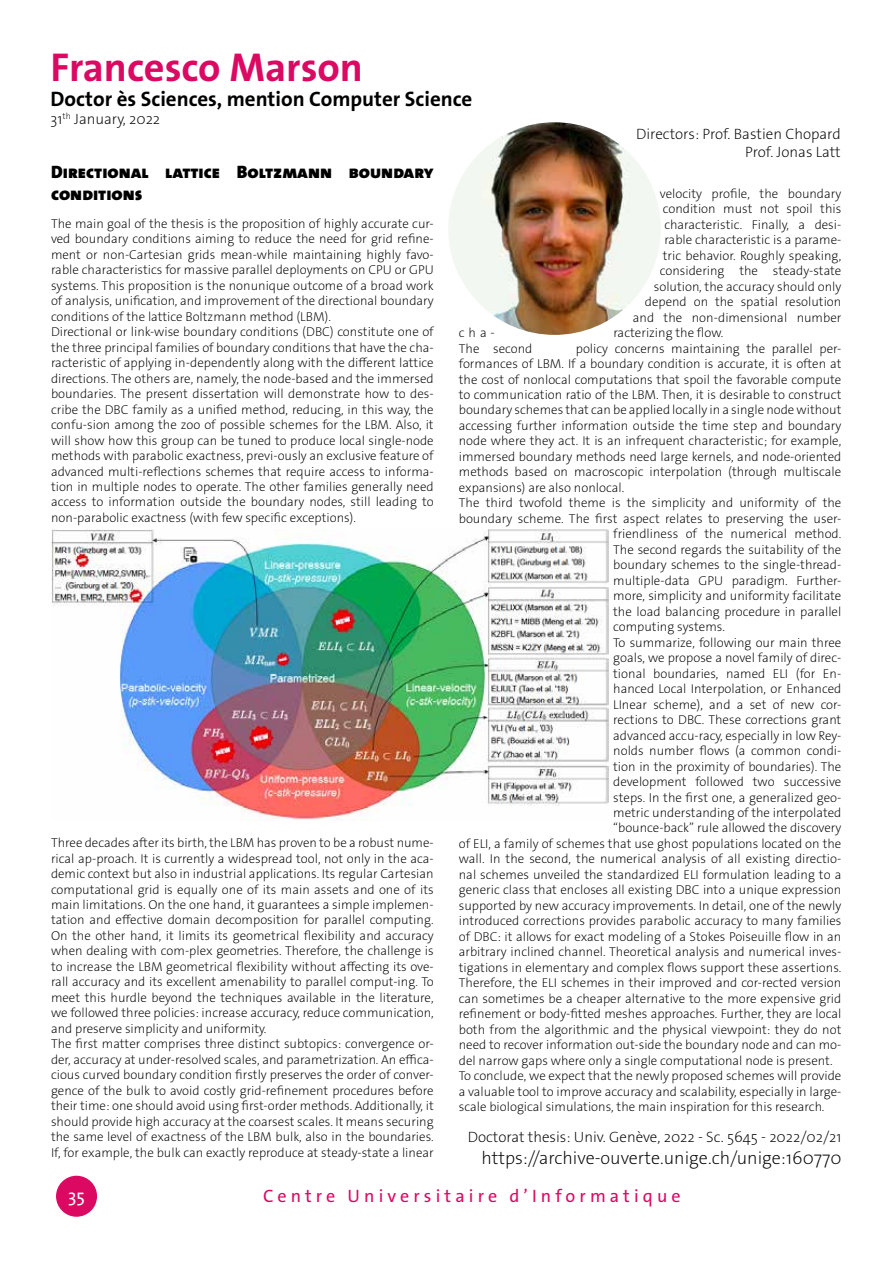
<style>
.page{position:relative;width:893px;height:1263px;background:#fff}
.page>*{position:absolute;margin:0;border:0;box-sizing:border-box;transform-origin:0 0}
.t1{font:700 40.5px "The Sans Os F";color:#db0962}
.t2{font:700 21px "The Sans Os F";color:#000}
.t3{font:900 18px/21.6px "The Sans Os F";color:#000}
.t4{font:200 18px "The Sans Os F";color:#000}
.t5{font:18px "The Sans Os F";letter-spacing:.23em;color:#db0962}
.t6{font:18px "The Sans Os F";color:#fff}
.t7{font:200 15px/18px "The Sans Os F";color:#000;text-align:right}
.t8{font:200 12.9px/15.5px "The Sans Os F";color:#000}
</style>
<div class="page">
<div style="left:56px;top:1176px;width:41px;height:41px;background:#db0962;border-radius:50%"></div>
<img style="left:448px;top:122px;width:213px;height:213px;border-radius:105px">
<img style="left:51px;top:529px;width:558px;height:291px">
<h1 class="t1" style="left:51px;top:41px;width:314px">Francesco Marson</h1>
<h2 class="t2" style="left:51px;top:86px;width:423px">Doctor ès Sciences, mention Computer Science</h2>
<p class="t7" style="left:51px;top:110px;width:111px">31<sup>th</sup> January, 2022</p>
<h3 class="t3" style="left:51px;top:161px;width:384px">Directional lattice Boltzmann boundary conditions</h3>
<p class="t8" style="left:51px;top:216px;width:384px">The main goal of the thesis is the proposition of highly accurate cur&shy;ved boundary conditions aiming to reduce the need for grid refine&shy;ment or non-Cartesian grids mean-while maintaining highly favo&shy;rable characteristics for massive parallel deployments on CPU or GPU systems. This proposition is the nonunique outcome of a broad work of analysis, unification, and improvement of the directional boundary conditions of the lattice Boltzmann method (LBM).<br>Directional or link-wise boundary conditions (DBC) constitute one of the three principal families of boundary conditions that have the cha&shy;racteristic of applying in-dependently along with the different lattice directions. The others are, namely, the node-based and the immersed boundaries. The present dissertation will demonstrate how to des&shy;cribe the DBC family as a unified method, reducing, in this way, the confu-sion among the zoo of possible schemes for the LBM. Also, it will show how this group can be tuned to produce local single-node methods with parabolic exactness, previ-ously an exclusive feature of advanced multi-reflections schemes that require access to informa&shy;tion in multiple nodes to operate. The other families generally need access to information outside the boundary nodes, still leading to non-parabolic exactness (with few specific exceptions).</p>
<p class="t7" style="left:636px;top:125px;width:206px">Directors: Prof. Bastien Chopard<br>Prof. Jonas Latt</p>
<p class="t8" style="left:633px;top:186px;width:210px;text-align:right">velocity profile, the boundary condition must not spoil this characteristic. Finally, a desi-<br>rable characteristic is a parame-<br>tric behavior. Roughly speaking, considering the steady-state solution, the accuracy should only depend on the spatial resolution and the non-dimensional number</p>
<p class="t8" style="left:459px;top:325px;width:38px">cha-</p>
<p class="t8" style="left:613px;top:325px;width:112px">racterizing the flow.</p>
<p class="t8" style="left:459px;top:341px;width:75px">The second</p>
<p class="t8" style="left:576px;top:341px;width:267px">policy concerns maintaining the parallel per-</p>
<p class="t8" style="left:459px;top:356px;width:384px">formances of LBM. If a boundary condition is accurate, it is often at</p>
<p class="t8" style="left:459px;top:371px;width:384px">the cost of nonlocal computations that spoil the favorable compute</p>
<p class="t8" style="left:459px;top:387px;width:384px">to communication ratio of the LBM. Then, it is desirable to construct</p>
<p class="t8" style="left:459px;top:402px;width:384px">boundary schemes that can be applied locally in a single node without</p>
<p class="t8" style="left:459px;top:418px;width:384px">accessing further information outside the time step and boundary</p>
<p class="t8" style="left:459px;top:433px;width:384px">node where they act. It is an infrequent characteristic; for example,</p>
<p class="t8" style="left:459px;top:449px;width:384px">immersed boundary methods need large kernels, and node-oriented</p>
<p class="t8" style="left:459px;top:464px;width:384px">methods based on macroscopic interpolation (through multiscale</p>
<p class="t8" style="left:459px;top:480px;width:167px">expansions) are also nonlocal.</p>
<p class="t8" style="left:459px;top:495px;width:384px">The third twofold theme is the simplicity and uniformity of the</p>
<p class="t8" style="left:459px;top:511px;width:384px">boundary scheme. The first aspect relates to preserving the user-</p>
<p class="t8" style="left:613px;top:526px;width:230px">friendliness of the numerical method.</p>
<p class="t8" style="left:613px;top:542px;width:230px">The second regards the suitability of the</p>
<p class="t8" style="left:613px;top:557px;width:230px">boundary schemes to the single-thread-</p>
<p class="t8" style="left:613px;top:573px;width:230px">multiple-data GPU paradigm. Further-</p>
<p class="t8" style="left:613px;top:588px;width:230px">more, simplicity and uniformity facilitate</p>
<p class="t8" style="left:613px;top:604px;width:230px">the load balancing procedure in parallel</p>
<p class="t8" style="left:613px;top:619px;width:113px">computing systems.</p>
<p class="t8" style="left:613px;top:635px;width:230px">To summarize, following our main three</p>
<p class="t8" style="left:613px;top:650px;width:230px">goals, we propose a novel family of direc-</p>
<p class="t8" style="left:613px;top:666px;width:230px">tional boundaries, named ELI (for En-</p>
<p class="t8" style="left:613px;top:681px;width:230px">hanced Local Interpolation, or Enhanced</p>
<p class="t8" style="left:613px;top:697px;width:230px">LInear scheme), and a set of new cor-</p>
<p class="t8" style="left:613px;top:712px;width:230px">rections to DBC. These corrections grant</p>
<p class="t8" style="left:613px;top:728px;width:230px">advanced accu-racy, especially in low Rey-</p>
<p class="t8" style="left:613px;top:743px;width:230px">nolds number flows (a common condi-</p>
<p class="t8" style="left:613px;top:758px;width:230px">tion in the proximity of boundaries). The</p>
<p class="t8" style="left:613px;top:774px;width:230px">development followed two successive</p>
<p class="t8" style="left:613px;top:789px;width:230px">steps. In the first one, a generalized geo-</p>
<p class="t8" style="left:613px;top:805px;width:230px">metric understanding of the interpolated</p>
<p class="t8" style="left:613px;top:820px;width:230px">“bounce-back” rule allowed the discovery</p>
<p class="t8" style="left:459px;top:836px;width:384px">of ELI, a family of schemes that use ghost populations located on the</p>
<p class="t8" style="left:459px;top:851px;width:384px">wall. In the second, the numerical analysis of all existing directio-</p>
<p class="t8" style="left:459px;top:867px;width:384px">nal schemes unveiled the standardized ELI formulation leading to a</p>
<p class="t8" style="left:459px;top:882px;width:384px">generic class that encloses all existing DBC into a unique expression</p>
<p class="t8" style="left:459px;top:898px;width:384px">supported by new accuracy improvements. In detail, one of the newly</p>
<p class="t8" style="left:459px;top:913px;width:384px">introduced corrections provides parabolic accuracy to many families</p>
<p class="t8" style="left:459px;top:929px;width:384px">of DBC: it allows for exact modeling of a Stokes Poiseuille flow in an</p>
<p class="t8" style="left:459px;top:944px;width:384px">arbitrary inclined channel. Theoretical analysis and numerical inves-</p>
<p class="t8" style="left:459px;top:960px;width:384px">tigations in elementary and complex flows support these assertions.</p>
<p class="t8" style="left:459px;top:975px;width:384px">Therefore, the ELI schemes in their improved and cor-rected version</p>
<p class="t8" style="left:459px;top:991px;width:384px">can sometimes be a cheaper alternative to the more expensive grid</p>
<p class="t8" style="left:459px;top:1006px;width:384px">refinement or body-fitted meshes approaches. Further, they are local</p>
<p class="t8" style="left:459px;top:1022px;width:384px">both from the algorithmic and the physical viewpoint: they do not</p>
<p class="t8" style="left:459px;top:1037px;width:384px">need to recover information out-side the boundary node and can mo-</p>
<p class="t8" style="left:459px;top:1053px;width:375px">del narrow gaps where only a single computational node is present.</p>
<p class="t8" style="left:459px;top:1068px;width:384px">To conclude, we expect that the newly proposed schemes will provide</p>
<p class="t8" style="left:459px;top:1084px;width:384px">a valuable tool to improve accuracy and scalability, especially in large-</p>
<p class="t8" style="left:459px;top:1099px;width:367px">scale biological simulations, the main inspiration for this research.</p>
<p class="t7" style="left:468px;top:1128px;width:375px">Doctorat thesis: Univ. Genève, 2022 - Sc. 5645 - 2022/02/21</p>
<h3 class="t4" style="left:482px;top:1146px;width:361px">https://archive-ouverte.unige.ch/unige:160770</h3>
<p class="t8" style="left:51px;top:835px;width:384px">Three decades after its birth, the LBM has proven to be a robust nume&shy;rical ap-proach. It is currently a widespread tool, not only in the aca&shy;demic context but also in industrial applications. Its regular Cartesian computational grid is equally one of its main assets and one of its main limitations. On the one hand, it guarantees a simple implemen&shy;tation and effective domain decomposition for parallel computing.<br>On the other hand, it limits its geometrical flexibility and accuracy when dealing with com-plex geometries. Therefore, the challenge is to increase the LBM geometrical flexibility without affecting its ove&shy;rall accuracy and its excellent amenability to parallel comput-ing. To meet this hurdle beyond the techniques available in the literature, we followed three policies: increase accuracy, reduce communication, and preserve simplicity and uniformity.<br>The first matter comprises three distinct subtopics: convergence or&shy;der, accuracy at under-resolved scales, and parametrization. An effica&shy;cious curved boundary condition firstly preserves the order of conver&shy;gence of the bulk to avoid costly grid-refinement procedures before their time: one should avoid using first-order methods. Additionally, it should provide high accuracy at the coarsest scales. It means securing the same level of exactness of the LBM bulk, also in the boundaries.<br>If, for example, the bulk can exactly reproduce at steady-state a linear</p>
<h3 class="t6" style="left:68px;top:1185px;width:18px">35</h3>
<h3 class="t5" style="left:263px;top:1185px;width:419px">Centre Universitaire d’Informatique</h3>
</div>
